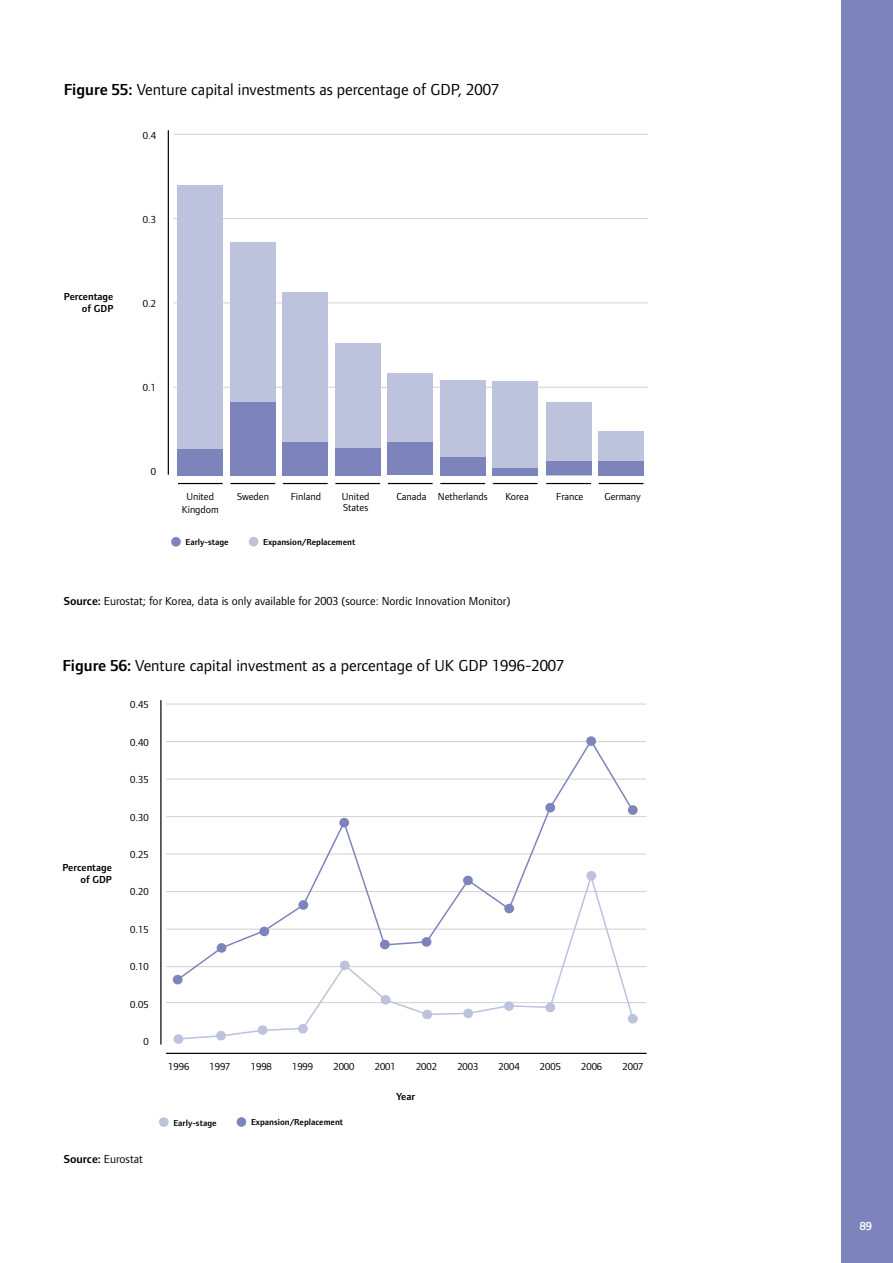
<style>
.page{position:relative;width:893px;height:1263px;background:#fff}
.page>*{position:absolute;margin:0;border:0;box-sizing:border-box;transform-origin:0 0}
.t1{font:16.5px "Foundry Form Sans";color:#000}
.t2{font:12px "Foundry Form Sans";color:#000}
.t3{font:600 12px "Foundry Form Sans";color:#fff}
.t4{font:10.5px/12.6px "Foundry Form Sans";color:#000;text-align:center}
.t5{font:600 10.5px/12.6px "Foundry Form Sans";color:#000;text-align:right}
.t6{font:600 9px "Foundry Form Sans";color:#000}
.s1{font-weight:600}
</style>
<div class="page">
<div style="left:842px;top:0;width:51px;height:1263px;background:#7c84bb"></div>
<hr style="left:166px;top:704px;width:480px;height:1px;background:#d0d1d2">
<hr style="left:166px;top:741px;width:480px;height:1px;background:#d0d1d2">
<hr style="left:166px;top:779px;width:480px;height:1px;background:#d0d1d2">
<hr style="left:166px;top:816px;width:480px;height:1px;background:#d0d1d2">
<hr style="left:166px;top:854px;width:480px;height:1px;background:#d0d1d2">
<hr style="left:166px;top:891px;width:480px;height:1px;background:#d0d1d2">
<hr style="left:166px;top:929px;width:480px;height:1px;background:#d0d1d2">
<hr style="left:166px;top:966px;width:480px;height:1px;background:#d0d1d2">
<hr style="left:166px;top:1002px;width:480px;height:1px;background:#d0d1d2">
<div style="left:173px;top:975px;width:10px;height:9px;background:#7c84bb;border-radius:50%"></div>
<div style="left:174px;top:1034px;width:9px;height:10px;background:#bdc2dd;border-radius:50%"></div>
<div style="left:628px;top:1014px;width:10px;height:9px;background:#bdc2dd;border-radius:50%"></div>
<svg style="left:586px;top:736px;width:10px;height:10px"></svg>
<svg style="left:628px;top:805px;width:10px;height:10px"></svg>
<hr style="left:160px;top:700px;width:1px;height:344px;background:#000">
<hr style="left:166px;top:1053px;width:480px;height:1px;background:#000">
<svg style="left:176px;top:738px;width:459px;height:192px"></svg>
<svg style="left:177px;top:871px;width:458px;height:169px"></svg>
<div style="left:159px;top:1117px;width:10px;height:10px;background:#bdc2dd;border-radius:50%"></div>
<div style="left:237px;top:1117px;width:9px;height:10px;background:#7c84bb;border-radius:50%"></div>
<div style="left:171px;top:537px;width:10px;height:10px;background:#7c84bb;border-radius:50%"></div>
<div style="left:249px;top:537px;width:9px;height:9px;background:#bdc2dd;border-radius:50%"></div>
<hr style="left:168px;top:130px;width:1px;height:345px;background:#000">
<hr style="left:173px;top:303px;width:475px;height:1px;background:#d0d1d2">
<hr style="left:173px;top:218px;width:475px;height:1px;background:#d0d1d2">
<hr style="left:173px;top:134px;width:475px;height:1px;background:#d0d1d2">
<hr style="left:173px;top:387px;width:475px;height:1px;background:#d0d1d2">
<hr style="left:178px;top:483px;width:45px;height:1px;background:#000">
<div style="left:493px;top:381px;width:45px;height:94px;background:#bdc2dd"></div>
<div style="left:493px;top:468px;width:45px;height:7px;background:#7c84bb"></div>
<hr style="left:230px;top:483px;width:45px;height:1px;background:#000">
<div style="left:440px;top:380px;width:45px;height:95px;background:#bdc2dd"></div>
<div style="left:440px;top:457px;width:45px;height:18px;background:#7c84bb"></div>
<hr style="left:283px;top:483px;width:45px;height:1px;background:#000">
<div style="left:388px;top:373px;width:45px;height:102px;background:#bdc2dd"></div>
<div style="left:388px;top:442px;width:45px;height:33px;background:#7c84bb"></div>
<hr style="left:335px;top:483px;width:45px;height:1px;background:#000">
<div style="left:335px;top:343px;width:45px;height:132px;background:#bdc2dd"></div>
<div style="left:335px;top:448px;width:45px;height:27px;background:#7c84bb"></div>
<hr style="left:388px;top:483px;width:45px;height:1px;background:#000">
<div style="left:283px;top:292px;width:45px;height:183px;background:#bdc2dd"></div>
<div style="left:283px;top:442px;width:45px;height:33px;background:#7c84bb"></div>
<hr style="left:440px;top:483px;width:45px;height:1px;background:#000">
<div style="left:230px;top:242px;width:45px;height:233px;background:#bdc2dd"></div>
<div style="left:230px;top:402px;width:45px;height:73px;background:#7c84bb"></div>
<hr style="left:493px;top:483px;width:45px;height:1px;background:#000">
<div style="left:598px;top:431px;width:46px;height:44px;background:#bdc2dd"></div>
<div style="left:598px;top:461px;width:46px;height:14px;background:#7c84bb"></div>
<div style="left:546px;top:402px;width:45px;height:73px;background:#bdc2dd"></div>
<div style="left:546px;top:462px;width:45px;height:13px;background:#7c84bb"></div>
<hr style="left:546px;top:483px;width:45px;height:1px;background:#000">
<hr style="left:599px;top:483px;width:44px;height:1px;background:#000">
<div style="left:178px;top:185px;width:45px;height:290px;background:#bdc2dd"></div>
<div style="left:178px;top:449px;width:45px;height:26px;background:#7c84bb"></div>
<h1 class="t1" style="left:64px;top:80px;width:437px"><span class="s1">Figure 55:</span> Venture capital investments as percentage of GDP, 2007</h1>
<p class="t4" style="left:143px;top:129px;width:15px">0.4</p>
<p class="t5" style="left:64px;top:290px;width:51px">Percentage of GDP</p>
<p class="t4" style="left:143px;top:213px;width:15px">0.3</p>
<p class="t4" style="left:143px;top:297px;width:15px">0.2</p>
<p class="t4" style="left:143px;top:381px;width:15px">0.1</p>
<p class="t4" style="left:151px;top:465px;width:7px">0</p>
<p class="t4" style="left:182px;top:490px;width:39px">United<br>Kingdom</p>
<p class="t4" style="left:237px;top:490px;width:33px">Sweden</p>
<p class="t4" style="left:291px;top:490px;width:32px">Finland</p>
<p class="t4" style="left:342px;top:491px;width:29px;line-height:10.5px;text-align:left">United<br>States</p>
<p class="t4" style="left:396px;top:490px;width:93px">Canada Netherlands</p>
<p class="t4" style="left:505px;top:490px;width:25px">Korea</p>
<p class="t4" style="left:556px;top:490px;width:29px">France</p>
<p class="t4" style="left:604px;top:490px;width:38px">Germany</p>
<p class="t6" style="left:186px;top:537px;width:45px">Early-stage</p>
<p class="t6" style="left:263px;top:537px;width:94px">Expansion/Replacement</p>
<p class="t2" style="left:64px;top:594px;width:448px"><span class="s1">Source:</span> Eurostat; for Korea, data is only available for 2003 (source: Nordic Innovation Monitor)</p>
<h1 class="t1" style="left:62px;top:656px;width:504px"><span class="s1">Figure 56:</span> Venture capital investment as a percentage of UK GDP 1996-2007</h1>
<p class="t5" style="left:62px;top:861px;width:51px">Percentage of GDP</p>
<p class="t4" style="left:130px;top:698px;width:20px">0.45</p>
<p class="t4" style="left:130px;top:736px;width:20px">0.40</p>
<p class="t4" style="left:130px;top:773px;width:20px">0.35</p>
<p class="t4" style="left:130px;top:811px;width:20px">0.30</p>
<p class="t4" style="left:130px;top:848px;width:20px">0.25</p>
<p class="t4" style="left:130px;top:885px;width:20px">0.20</p>
<p class="t4" style="left:130px;top:923px;width:20px">0.15</p>
<p class="t4" style="left:130px;top:960px;width:20px">0.10</p>
<p class="t4" style="left:130px;top:998px;width:20px">0.05</p>
<p class="t4" style="left:143px;top:1035px;width:7px">0</p>
<p class="t2" style="left:64px;top:1152px;width:81px"><span class="s1">Source:</span> Eurostat</p>
<p class="t4" style="left:168px;top:1060px;width:22px">1996</p>
<p class="t4" style="left:210px;top:1060px;width:22px">1997</p>
<p class="t4" style="left:251px;top:1060px;width:22px">1998</p>
<p class="t4" style="left:292px;top:1060px;width:22px">1999</p>
<p class="t4" style="left:416px;top:1060px;width:22px">2002</p>
<p class="t4" style="left:457px;top:1060px;width:22px">2003</p>
<p class="t4" style="left:499px;top:1060px;width:22px">2004</p>
<p class="t4" style="left:540px;top:1060px;width:22px">2005</p>
<p class="t4" style="left:581px;top:1060px;width:22px">2006</p>
<p class="t4" style="left:622px;top:1060px;width:22px">2007</p>
<p class="t5" style="left:396px;top:1090px;width:21px">Year</p>
<p class="t4" style="left:333px;top:1060px;width:22px">2000</p>
<p class="t4" style="left:375px;top:1060px;width:23px">2001</p>
<p class="t6" style="left:173px;top:1117px;width:45px">Early-stage</p>
<p class="t6" style="left:251px;top:1117px;width:94px">Expansion/Replacement</p>
<p class="t3" style="left:860px;top:1219px;width:13px">89</p>
</div>
